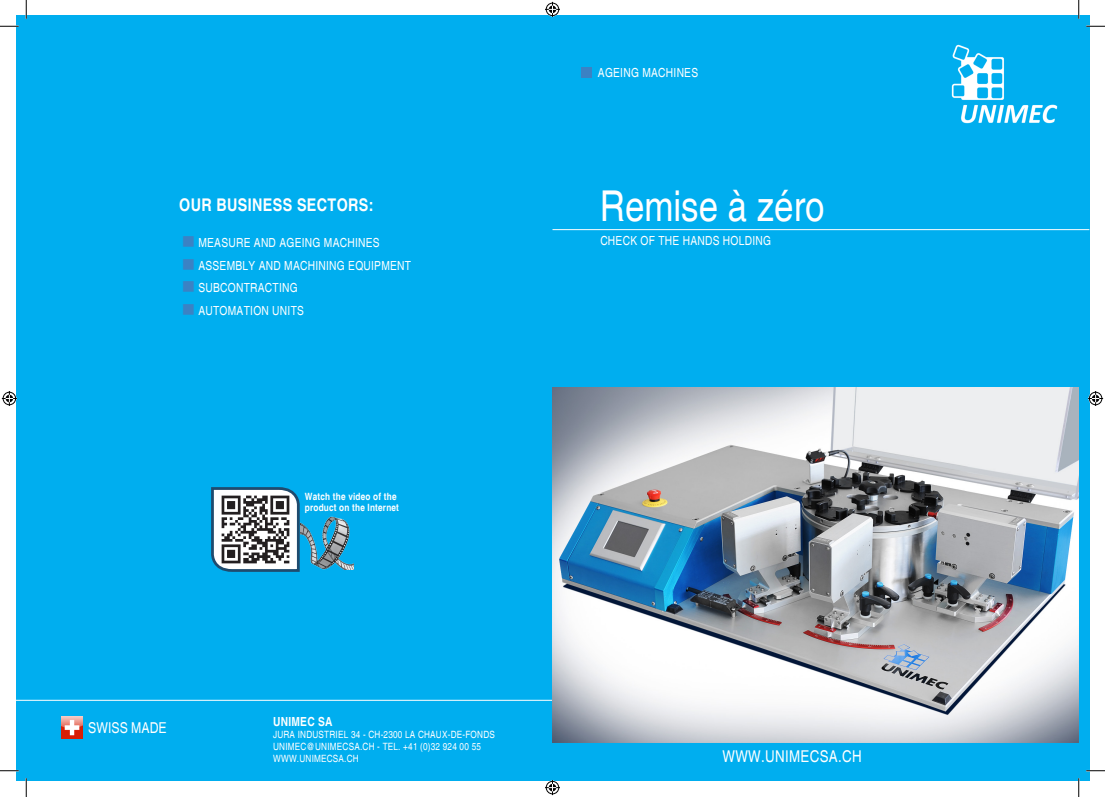
<style>
.page{position:relative;width:1105px;height:797px;background:#fff}
.page>*{position:absolute;margin:0;border:0;box-sizing:border-box;transform-origin:0 0}
.t1{font:condensed 42.5px "Helvetica";color:#fff}
.t2{font:700 condensed 17.5px "Helvetica";letter-spacing:.02em;color:#fff}
.t3{font:condensed 16.25px "Helvetica";letter-spacing:.02em;color:#fff}
.t4{font:condensed 15px "Helvetica";color:#fff}
.t5{font:condensed 12.5px "Helvetica";letter-spacing:.02em;color:#fff}
.t6{font:700 condensed 12.5px "Helvetica";letter-spacing:.02em;color:#fff}
.t7{font:condensed 10px "Helvetica";letter-spacing:.02em;color:#fff}
.t8{font:700 condensed 10px/11.2px "Helvetica";letter-spacing:.02em;color:#fff}
</style>
<div class="page">
<div style="left:16px;top:16px;width:1073px;height:765px;background:#00aeef"></div>
<hr style="left:552px;top:229px;width:537px;height:1px;background:#fff">
<hr style="left:16px;top:699px;width:536px;height:1px;background:#fff">
<img style="left:62px;top:716px;width:21px;height:22px">
<img style="left:951px;top:44px;width:106px;height:80px">
<img style="left:552px;top:388px;width:527px;height:354px">
<div style="left:581px;top:67px;width:11px;height:10px;background:#3b82c4"></div>
<svg style="left:211px;top:487px;width:90px;height:85px"></svg>
<img style="left:301px;top:516px;width:53px;height:53px">
<svg style="left:0;top:25px;width:19px;height:2px"></svg>
<svg style="left:1086px;top:25px;width:19px;height:2px"></svg>
<svg style="left:0;top:770px;width:19px;height:1px"></svg>
<svg style="left:1086px;top:770px;width:19px;height:1px"></svg>
<svg style="left:25px;top:0;width:2px;height:19px"></svg>
<svg style="left:25px;top:778px;width:2px;height:19px"></svg>
<svg style="left:1078px;top:0;width:1px;height:19px"></svg>
<svg style="left:1078px;top:778px;width:1px;height:19px"></svg>
<svg style="left:545px;top:2px;width:15px;height:15px"></svg>
<svg style="left:545px;top:780px;width:15px;height:15px"></svg>
<svg style="left:2px;top:391px;width:15px;height:15px"></svg>
<svg style="left:1088px;top:391px;width:15px;height:15px"></svg>
<p class="t2" style="left:179px;top:194px;width:196px">OUR BUSINESS SECTORS:</p>
<p class="t5" style="left:198px;top:236px;width:183px">MEASURE AND AGEING MACHINES</p>
<p class="t5" style="left:198px;top:258px;width:214px">ASSEMBLY AND MACHINING EQUIPMENT</p>
<p class="t5" style="left:198px;top:281px;width:101px">SUBCONTRACTING</p>
<p class="t5" style="left:198px;top:303px;width:107px">AUTOMATION UNITS</p>
<p class="t8" style="left:305px;top:490px;width:96px">Watch the video of the product on the Internet</p>
<p class="t4" style="left:88px;top:718px;width:80px">SWISS MADE</p>
<p class="t6" style="left:273px;top:714px;width:61px">UNIMEC SA</p>
<p class="t7" style="left:273px;top:728px;width:223px">JURA INDUSTRIEL 34 - CH-2300 LA CHAUX-DE-FONDS</p>
<p class="t7" style="left:273px;top:740px;width:209px">UNIMEC@UNIMECSA.CH - TEL. +41 (0)32 924 00 55</p>
<p class="t7" style="left:273px;top:752px;width:87px">WWW.UNIMECSA.CH</p>
<p class="t5" style="left:598px;top:66px;width:102px">AGEING MACHINES</p>
<p class="t1" style="left:600px;top:181px;width:226px">Remise à zéro</p>
<p class="t5" style="left:600px;top:233px;width:172px">CHECK OF THE HANDS HOLDING</p>
<p class="t3" style="left:722px;top:747px;width:141px">WWW.UNIMECSA.CH</p>
</div>
